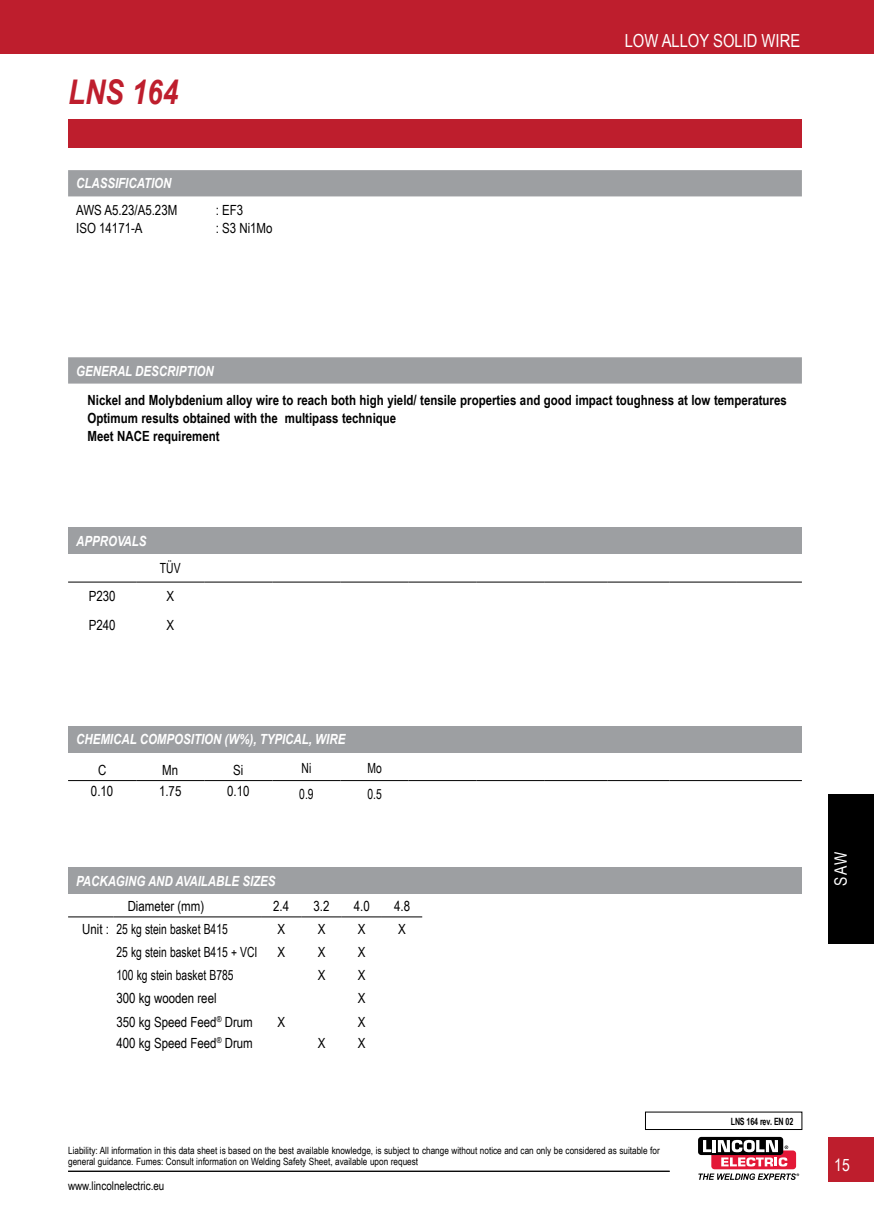
<style>
.page{position:relative;width:874px;height:1225px;background:#fff}
.page>*{position:absolute;margin:0;border:0;box-sizing:border-box;transform-origin:0 0}
.t1{font:italic 700 34px "Arial Narrow";color:#be1e2d}
.t2{font:18px "Arial Narrow";color:#fff}
.t3{font:17px "Arial Narrow";color:#fff}
.t4{font:14px/18px "Arial Narrow";color:#000}
.t5{font:700 14px/18px "Arial Narrow";color:#000}
.t6{font:italic 700 14px "Arial Narrow";color:#fff}
.t7{font:14px "Arial Narrow";color:#000;scale:.9 1}
.t8{font:12px "Arial Narrow";color:#000}
.t9{font:10px/11.4px "Arial Narrow";color:#000}
.t10{font:700 10px "Arial Narrow";letter-spacing:-.02em;color:#000;scale:.87 1}
</style>
<div class="page">
<div style="left:828px;top:794px;width:45px;height:149px;background:#000"></div>
<div style="left:0;top:0;width:873px;height:54px;background:#be1e2d"></div>
<div style="left:697px;top:1137px;width:85px;height:18px;background:#000;border-radius:3px"></div>
<svg style="left:698px;top:1140px;width:100px;height:40px"></svg>
<div style="left:828px;top:1137px;width:45px;height:44px;background:#be1e2d"></div>
<hr style="left:68px;top:1171px;width:601px;height:1px;background:#000">
<div style="left:68px;top:119px;width:733px;height:28px;background:#be1e2d"></div>
<div style="left:68px;top:170px;width:733px;height:26px;background:#9d9fa2"></div>
<div style="left:68px;top:357px;width:733px;height:26px;background:#9d9fa2"></div>
<div style="left:644px;top:1111px;width:158px;height:19px;border:1px solid #000"></div>
<div style="left:68px;top:726px;width:733px;height:26px;background:#9d9fa2"></div>
<hr style="left:68px;top:780px;width:68px;height:1px;background:#000">
<hr style="left:136px;top:780px;width:68px;height:1px;background:#000">
<hr style="left:204px;top:780px;width:68px;height:1px;background:#000">
<hr style="left:272px;top:780px;width:68px;height:1px;background:#000">
<hr style="left:340px;top:780px;width:68px;height:1px;background:#000">
<hr style="left:408px;top:780px;width:68px;height:1px;background:#000">
<hr style="left:476px;top:780px;width:68px;height:1px;background:#000">
<hr style="left:544px;top:780px;width:63px;height:1px;background:#000">
<hr style="left:607px;top:780px;width:62px;height:1px;background:#000">
<hr style="left:669px;top:780px;width:132px;height:1px;background:#000">
<div style="left:68px;top:867px;width:733px;height:27px;background:#9d9fa2"></div>
<hr style="left:68px;top:916px;width:45px;height:1px;background:#000">
<hr style="left:113px;top:916px;width:148px;height:1px;background:#000">
<hr style="left:261px;top:916px;width:40px;height:1px;background:#000">
<hr style="left:301px;top:916px;width:40px;height:1px;background:#000">
<hr style="left:341px;top:916px;width:41px;height:1px;background:#000">
<hr style="left:382px;top:916px;width:40px;height:1px;background:#000">
<div style="left:68px;top:527px;width:733px;height:27px;background:#9d9fa2"></div>
<hr style="left:68px;top:582px;width:68px;height:1px;background:#000">
<hr style="left:136px;top:582px;width:68px;height:1px;background:#000">
<hr style="left:204px;top:582px;width:68px;height:1px;background:#000">
<hr style="left:272px;top:582px;width:68px;height:1px;background:#000">
<hr style="left:340px;top:582px;width:68px;height:1px;background:#000">
<hr style="left:408px;top:582px;width:68px;height:1px;background:#000">
<hr style="left:476px;top:582px;width:68px;height:1px;background:#000">
<hr style="left:544px;top:582px;width:63px;height:1px;background:#000">
<hr style="left:607px;top:582px;width:62px;height:1px;background:#000">
<hr style="left:669px;top:582px;width:67px;height:1px;background:#000">
<hr style="left:736px;top:582px;width:65px;height:1px;background:#000">
<h1 class="t1" style="left:68px;top:66px;width:112px">LNS 164</h1>
<h3 class="t6" style="left:76px;top:173px;width:97px">CLASSIFICATION</h3>
<h3 class="t4" style="left:76px;top:200px;width:103px">AWS A5.23/A5.23M<br>ISO 14171-A</h3>
<h3 class="t4" style="left:216px;top:200px;width:58px">: EF3<br>: S3 Ni1Mo</h3>
<h2 class="t2" style="left:624px;top:28px;width:12px">LOW</h2>
<h2 class="t2" style="left:661px;top:28px;width:140px">ALLOY solid wire</h2>
<h3 class="t6" style="left:76px;top:360px;width:139px">GENERAL DESCRIPTION</h3>
<h3 class="t5" style="left:87px;top:390px;width:700px">Nickel and Molybdenium alloy wire to reach both high yield/ tensile properties and good impact toughness at low temperatures<br>Optimum results obtained with the multipass technique<br>Meet NACE requirement</h3>
<h3 class="t6" style="left:76px;top:530px;width:9px">APPROVA</h3>
<h3 class="t6" style="left:132px;top:530px;width:16px">LS</h3>
<h3 class="t7" style="left:160px;top:558px;width:24px">TÜV</h3>
<h3 class="t4" style="left:89px;top:587px;width:28px">P230</h3>
<h3 class="t4" style="left:166px;top:587px;width:9px">X</h3>
<h3 class="t4" style="left:89px;top:615px;width:28px">P240</h3>
<h3 class="t4" style="left:166px;top:615px;width:9px">X</h3>
<h3 class="t6" style="left:76px;top:728px;width:270px">CHEMICAL COMPOSITION (W%), TYPICAL, WIRE</h3>
<h3 class="t4" style="left:98px;top:760px;width:10px">C</h3>
<h3 class="t4" style="left:162px;top:760px;width:17px">Mn</h3>
<h3 class="t4" style="left:233px;top:760px;width:12px">Si</h3>
<h3 class="t7" style="left:301px;top:757px;width:12px">Ni</h3>
<h3 class="t7" style="left:367px;top:757px;width:17px">Mo</h3>
<h3 class="t4" style="left:91px;top:782px;width:24px">0.10</h3>
<h3 class="t4" style="left:159px;top:782px;width:24px">1.75</h3>
<h3 class="t4" style="left:227px;top:782px;width:24px">0.10</h3>
<h3 class="t7" style="left:299px;top:783px;width:17px">0.9</h3>
<h3 class="t7" style="left:367px;top:783px;width:17px">0.5</h3>
<h3 class="t6" style="left:76px;top:870px;width:201px">PACKAGING AND AVAILABLE SIZES</h3>
<h3 class="t4" style="left:128px;top:896px;width:78px">Diameter (mm)</h3>
<h3 class="t4" style="left:273px;top:896px;width:17px">2.4</h3>
<h3 class="t4" style="left:313px;top:896px;width:17px">3.2</h3>
<h3 class="t4" style="left:353px;top:896px;width:17px">4.0</h3>
<h3 class="t4" style="left:394px;top:896px;width:17px">4.8</h3>
<h3 class="t4" style="left:82px;top:919px;width:147px">Unit : 25 kg stein basket B415</h3>
<h3 class="t4" style="left:277px;top:919px;width:9px">X</h3>
<h3 class="t4" style="left:317px;top:919px;width:9px">X</h3>
<h3 class="t4" style="left:358px;top:919px;width:9px">X</h3>
<h3 class="t4" style="left:398px;top:919px;width:9px">X</h3>
<h3 class="t7" style="left:116px;top:941px;width:156px">25 kg stein basket B415 + VCI</h3>
<h3 class="t4" style="left:277px;top:942px;width:9px">X</h3>
<h3 class="t4" style="left:317px;top:942px;width:9px">X</h3>
<h3 class="t4" style="left:358px;top:942px;width:9px">X</h3>
<h3 class="t7" style="left:116px;top:965px;width:132px">100 kg stein basket B785</h3>
<h3 class="t4" style="left:317px;top:965px;width:9px">X</h3>
<h3 class="t4" style="left:358px;top:965px;width:9px">X</h3>
<h3 class="t4" style="left:116px;top:989px;width:102px">300 kg wooden reel</h3>
<h3 class="t4" style="left:358px;top:989px;width:9px">X</h3>
<h3 class="t4" style="left:116px;top:1012px;width:138px">350 kg Speed Feed<sup>®</sup> Drum</h3>
<h3 class="t4" style="left:277px;top:1012px;width:9px">X</h3>
<h3 class="t4" style="left:358px;top:1012px;width:9px">X</h3>
<h3 class="t4" style="left:116px;top:1033px;width:138px">400 kg Speed Feed<sup>®</sup> Drum</h3>
<h3 class="t4" style="left:317px;top:1033px;width:9px">X</h3>
<h3 class="t4" style="left:358px;top:1033px;width:9px">X</h3>
<p class="t9" style="left:68px;top:1144px;width:593px">Liability: All information in this data sheet is based on the best available knowledge, is subject to change without notice and can only be considered as suitable for general guidance. Fumes: Consult information on Welding Safety Sheet, available upon request</p>
<p class="t8" style="left:68px;top:1176px;width:98px">www.lincolnelectric.eu</p>
<h3 class="t3" style="left:827px;top:885px;width:35px;rotate:-90deg">SAW</h3>
<p class="t10" style="left:730px;top:1114px;width:73px">LNS 164 rev. EN 02</p>
<h3 class="t3" style="left:833px;top:1152px;width:17px">15</h3>
</div>
